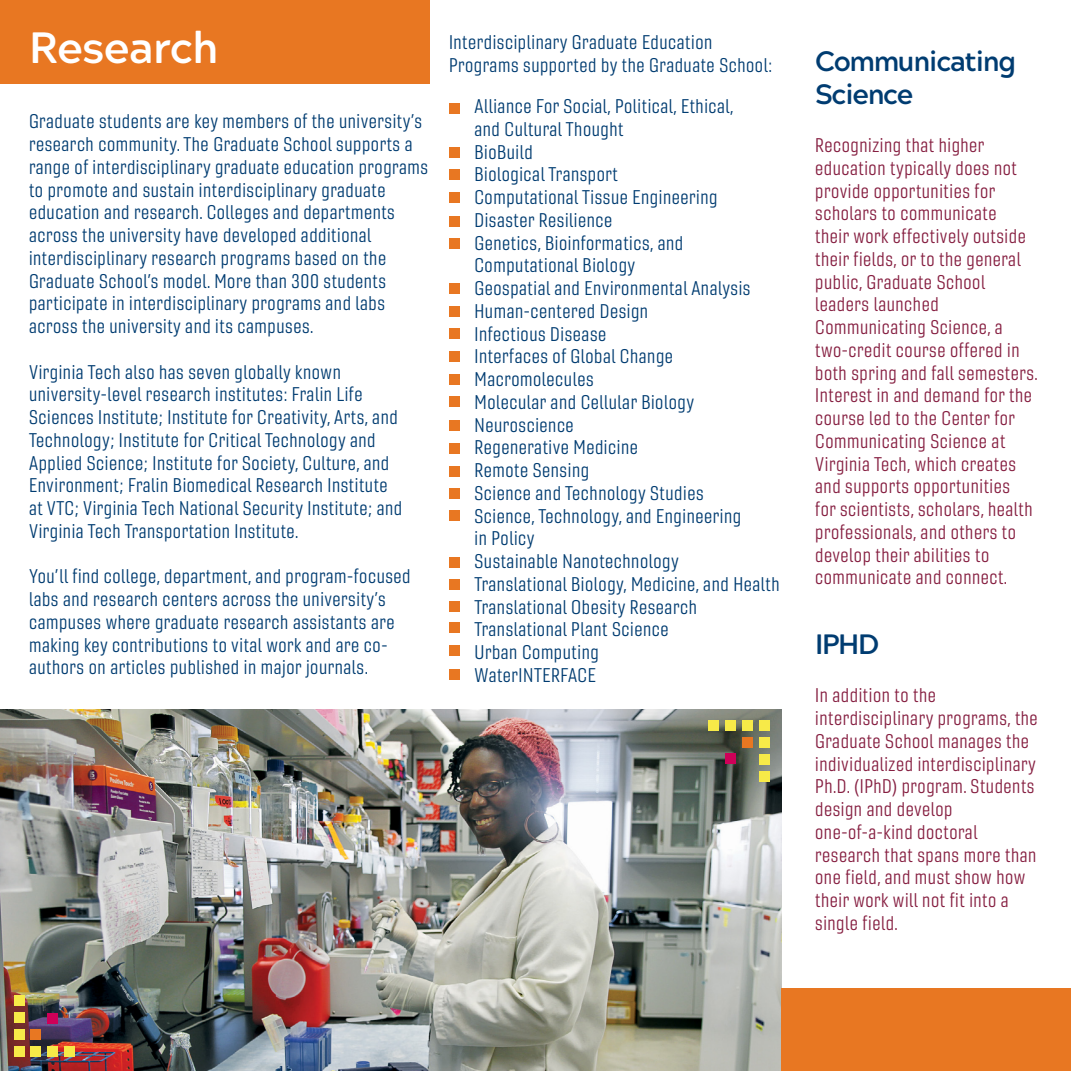
<style>
.page{position:relative;width:1071px;height:1071px;background:#fff}
.page>*{position:absolute;margin:0;border:0;box-sizing:border-box;transform-origin:0 0}
.t1{font:700 43.75px "Acherus Grotesque";letter-spacing:-.02em;color:#fff}
.t2{font:700 28px "Acherus Grotesque";letter-spacing:-.05em;color:#003c71}
.t3{font:19.25px/22.8px "Gineso Con Boo";letter-spacing:.03em;color:#003c71}
.t4{font:19.25px/22.8px "Gineso Con Boo";letter-spacing:.03em;color:#861f41}
</style>
<div class="page">
<div style="left:0;top:0;width:430px;height:1071px;background:#e87722"></div>
<div style="left:0;top:84px;width:1071px;height:987px;background:#fff"></div>
<img style="left:0;top:710px;width:782px;height:361px">
<div style="left:449px;top:148px;width:11px;height:10px;background:#e87722"></div>
<div style="left:449px;top:169px;width:11px;height:11px;background:#e87722"></div>
<div style="left:449px;top:103px;width:11px;height:10px;background:#e87722"></div>
<div style="left:449px;top:193px;width:11px;height:10px;background:#e87722"></div>
<div style="left:449px;top:216px;width:11px;height:10px;background:#e87722"></div>
<div style="left:449px;top:238px;width:11px;height:11px;background:#e87722"></div>
<div style="left:449px;top:283px;width:11px;height:10px;background:#e87722"></div>
<div style="left:449px;top:306px;width:11px;height:10px;background:#e87722"></div>
<div style="left:449px;top:328px;width:11px;height:11px;background:#e87722"></div>
<div style="left:449px;top:351px;width:11px;height:11px;background:#e87722"></div>
<div style="left:449px;top:374px;width:11px;height:10px;background:#e87722"></div>
<div style="left:449px;top:397px;width:11px;height:10px;background:#e87722"></div>
<div style="left:449px;top:420px;width:11px;height:10px;background:#e87722"></div>
<div style="left:449px;top:443px;width:11px;height:10px;background:#e87722"></div>
<div style="left:449px;top:466px;width:11px;height:10px;background:#e87722"></div>
<div style="left:449px;top:488px;width:11px;height:11px;background:#e87722"></div>
<div style="left:449px;top:511px;width:11px;height:10px;background:#e87722"></div>
<div style="left:449px;top:557px;width:11px;height:10px;background:#e87722"></div>
<div style="left:449px;top:579px;width:11px;height:10px;background:#e87722"></div>
<div style="left:449px;top:601px;width:11px;height:10px;background:#e87722"></div>
<div style="left:449px;top:623px;width:11px;height:10px;background:#e87722"></div>
<div style="left:449px;top:646px;width:11px;height:10px;background:#e87722"></div>
<div style="left:449px;top:669px;width:11px;height:11px;background:#e87722"></div>
<div style="left:782px;top:988px;width:289px;height:83px;background:#e87722"></div>
<div style="left:14px;top:1046px;width:10px;height:10px;background:#f7ea48"></div>
<div style="left:31px;top:1046px;width:10px;height:10px;background:#f7ea48"></div>
<div style="left:47px;top:1046px;width:11px;height:10px;background:#f7ea48"></div>
<div style="left:64px;top:1046px;width:11px;height:10px;background:#f7ea48"></div>
<div style="left:14px;top:1029px;width:10px;height:11px;background:#f7ea48"></div>
<div style="left:14px;top:1012px;width:10px;height:11px;background:#f7ea48"></div>
<div style="left:14px;top:995px;width:10px;height:11px;background:#f7ea48"></div>
<div style="left:31px;top:1029px;width:10px;height:11px;background:#e87722"></div>
<div style="left:47px;top:1013px;width:11px;height:10px;background:#ce0058"></div>
<div style="left:759px;top:721px;width:11px;height:10px;background:#f7ea48"></div>
<div style="left:742px;top:721px;width:11px;height:10px;background:#f7ea48"></div>
<div style="left:726px;top:721px;width:10px;height:10px;background:#f7ea48"></div>
<div style="left:709px;top:721px;width:10px;height:10px;background:#f7ea48"></div>
<div style="left:759px;top:738px;width:11px;height:10px;background:#f7ea48"></div>
<div style="left:759px;top:754px;width:11px;height:11px;background:#f7ea48"></div>
<div style="left:759px;top:771px;width:11px;height:11px;background:#f7ea48"></div>
<div style="left:742px;top:738px;width:11px;height:10px;background:#e87722"></div>
<div style="left:726px;top:754px;width:10px;height:10px;background:#ce0058"></div>
<p class="t1" style="left:29px;top:10px;width:191px">Research</p>
<p class="t3" style="left:29px;top:110px;width:400px">Graduate students are key members of the university’s research community. The Graduate School supports a range of interdisciplinary graduate education programs to promote and sustain interdisciplinary graduate</p>
<p class="t3" style="left:29px;top:201px;width:367px">education and research. Colleges and departments across the university have developed additional</p>
<p class="t3" style="left:29px;top:247px;width:359px">interdisciplinary research programs based on the</p>
<p class="t3" style="left:29px;top:269px;width:358px">Graduate School’s model. More than 300 students</p>
<p class="t3" style="left:29px;top:292px;width:358px">participate in interdisciplinary programs and labs across the university and its campuses.</p>
<p class="t3" style="left:29px;top:360px;width:313px">Virginia Tech also has seven globally known</p>
<p class="t3" style="left:29px;top:383px;width:335px">university-level research institutes: Fralin Life</p>
<p class="t3" style="left:29px;top:406px;width:370px">Sciences Institute; Institute for Creativity, Arts, and<br>Technology; Institute for Critical Technology and</p>
<p class="t3" style="left:29px;top:451px;width:362px">Applied Science; Institute for Society, Culture, and</p>
<p class="t3" style="left:29px;top:474px;width:375px">Environment; Fralin Biomedical Research Institute at VTC; Virginia Tech National Security Institute; and<br>Virginia Tech Transportation Institute.</p>
<p class="t3" style="left:29px;top:565px;width:383px">You’ll find college, department, and program-focused labs and research centers across the university’s</p>
<p class="t3" style="left:29px;top:611px;width:367px">campuses where graduate research assistants are making key contributions to vital work and are co-</p>
<p class="t3" style="left:29px;top:656px;width:341px">authors on articles published in major journals.</p>
<p class="t3" style="left:449px;top:31px;width:265px">Interdisciplinary Graduate Education</p>
<p class="t3" style="left:449px;top:54px;width:324px">Programs supported by the Graduate School:</p>
<p class="t3" style="left:474px;top:95px;width:261px">Alliance For Social, Political, Ethical,</p>
<p class="t3" style="left:474px;top:118px;width:150px">and Cultural Thought</p>
<p class="t3" style="left:474px;top:141px;width:60px">BioBuild</p>
<p class="t3" style="left:474px;top:163px;width:145px">Biological Transport</p>
<p class="t3" style="left:474px;top:186px;width:244px">Computational Tissue Engineering</p>
<p class="t3" style="left:474px;top:209px;width:139px">Disaster Resilience</p>
<p class="t3" style="left:474px;top:232px;width:210px">Genetics, Bioinformatics, and</p>
<p class="t3" style="left:474px;top:254px;width:162px">Computational Biology</p>
<p class="t3" style="left:474px;top:277px;width:277px">Geospatial and Environmental Analysis</p>
<p class="t3" style="left:474px;top:300px;width:175px">Human-centered Design</p>
<p class="t3" style="left:474px;top:323px;width:133px">Infectious Disease</p>
<p class="t3" style="left:474px;top:345px;width:200px">Interfaces of Global Change</p>
<p class="t3" style="left:474px;top:368px;width:121px">Macromolecules</p>
<p class="t3" style="left:474px;top:391px;width:221px">Molecular and Cellular Biology</p>
<p class="t3" style="left:474px;top:414px;width:101px">Neuroscience</p>
<p class="t3" style="left:474px;top:436px;width:165px">Regenerative Medicine</p>
<p class="t3" style="left:474px;top:459px;width:116px">Remote Sensing</p>
<p class="t3" style="left:474px;top:482px;width:231px">Science and Technology Studies</p>
<p class="t3" style="left:474px;top:505px;width:268px">Science, Technology, and Engineering</p>
<p class="t3" style="left:474px;top:527px;width:62px">in Policy</p>
<p class="t3" style="left:474px;top:550px;width:206px">Sustainable Nanotechnology</p>
<p class="t3" style="left:474px;top:573px;width:307px">Translational Biology, Medicine, and Health</p>
<p class="t3" style="left:474px;top:596px;width:224px">Translational Obesity Research</p>
<p class="t3" style="left:474px;top:618px;width:196px">Translational Plant Science</p>
<p class="t3" style="left:474px;top:641px;width:126px">Urban Computing</p>
<p class="t3" style="left:474px;top:664px;width:123px">WaterINTERFACE</p>
<p class="t2" style="left:815px;top:37px;width:203px">Communicating</p>
<p class="t2" style="left:815px;top:70px;width:100px">Science</p>
<p class="t4" style="left:815px;top:134px;width:171px">Recognizing that higher</p>
<p class="t4" style="left:815px;top:157px;width:203px">education typically does not provide opportunities for</p>
<p class="t4" style="left:815px;top:202px;width:183px">scholars to communicate</p>
<p class="t4" style="left:815px;top:225px;width:212px">their work effectively outside their fields, or to the general public, Graduate School</p>
<p class="t4" style="left:815px;top:293px;width:125px">leaders launched</p>
<p class="t4" style="left:815px;top:316px;width:224px">Communicating Science, a two-credit course offered in both spring and fall semesters.<br>Interest in and demand for the course led to the Center for<br>Communicating Science at</p>
<p class="t4" style="left:815px;top:452px;width:219px">Virginia Tech, which creates and supports opportunities for scientists, scholars, health professionals, and others to develop their abilities to</p>
<p class="t4" style="left:815px;top:566px;width:194px">communicate and connect.</p>
<p class="t2" style="left:815px;top:621px;width:66px">IPHD</p>
<p class="t4" style="left:815px;top:684px;width:122px">In addition to the</p>
<p class="t4" style="left:815px;top:707px;width:224px">interdisciplinary programs, the<br>Graduate School manages the individualized interdisciplinary<br>Ph.D. (IPhD) program. Students design and develop</p>
<p class="t4" style="left:815px;top:821px;width:164px">one-of-a-kind doctoral</p>
<p class="t4" style="left:815px;top:844px;width:223px">research that spans more than one field, and must show how their work will not fit into a single field.</p>
</div>
